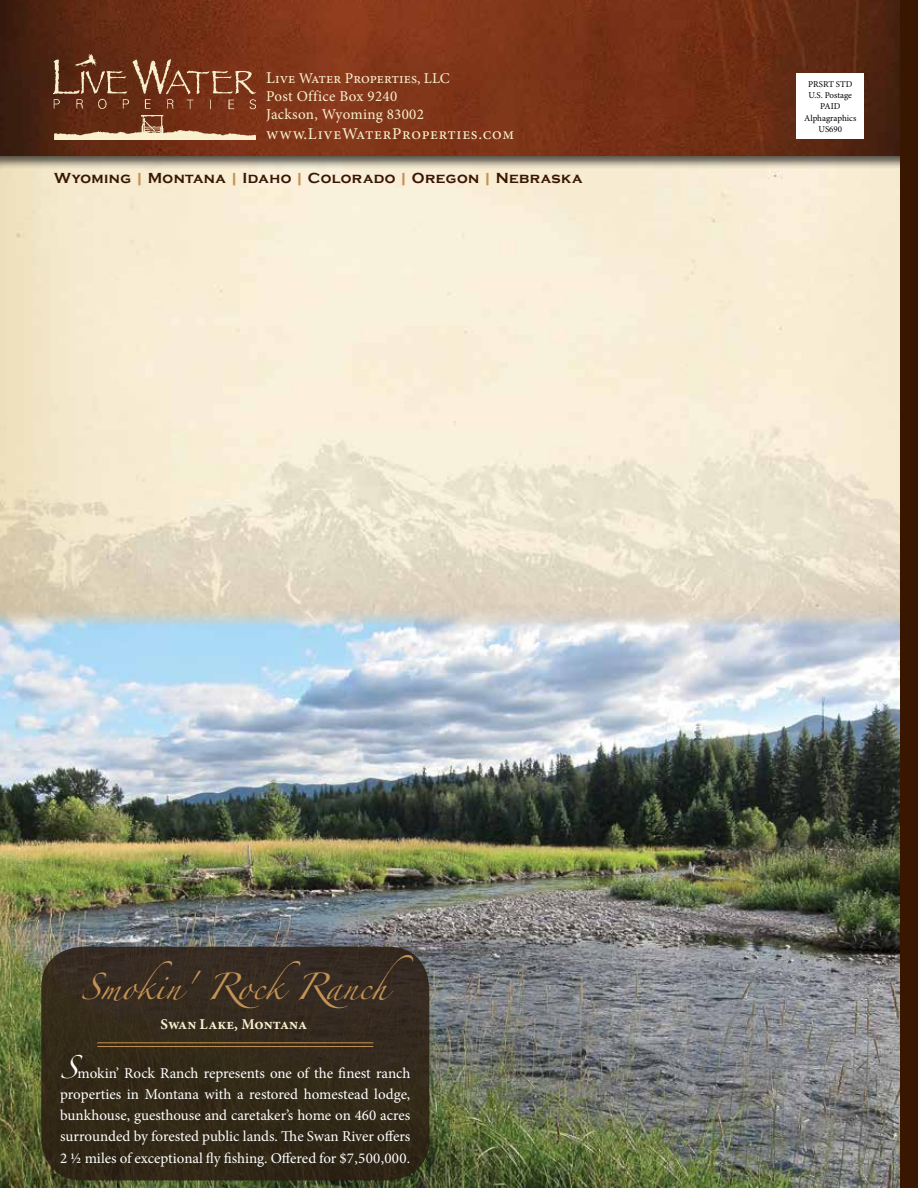
<style>
.page{position:relative;width:918px;height:1188px;background:#fff}
.page>*{position:absolute;margin:0;border:0;box-sizing:border-box;transform-origin:0 0}
.t1{font:24px "Zapfino";color:#c59356}
.t2{font:16.5px "Minion Pro";letter-spacing:.04em;color:#f9f0cf}
.t3{font:15px/21.1px "Minion Pro";color:#fff;text-align:justify}
.t4{font:15px/18px "Minion Pro";color:#f9f0cf}
.t5{font:700 15px "Copperplate Gothic";letter-spacing:.025em;color:#381600}
.t6{font:700 15px "Minion Pro";letter-spacing:-.005em;color:#f9f0cf}
.t7{font:9px/11.2px "Minion Pro";color:#000;text-align:center}
.s1{font-size:16.5px}
.s2{color:#c59356}
.s3{font-family:"Zapfino";font-size:21px}
</style>
<div class="page">
<div style="left:0;top:0;width:918px;height:169px;background:#000;opacity:.66"></div>
<img style="left:0;top:0;width:900px;height:156px">
<img style="left:0;top:606px;width:900px;height:582px">
<img style="left:54px;top:54px;width:201px;height:85px">
<div style="left:41px;top:947px;width:388px;height:233px;background:#342a1a;border-radius:41px"></div>
<hr style="left:97px;top:1042px;width:276px;height:1px;background:#c59356">
<hr style="left:97px;top:1046px;width:276px;height:1px;background:#c59356">
<div style="left:900px;top:0;width:18px;height:1188px;background:#381600"></div>
<div style="left:797px;top:73px;width:67px;height:66px;background:#fff"></div>
<p class="t4" style="left:266px;top:69px;width:185px"><span class="s1">L</span>ive Water Properties, LLC<br>Post Office Box 9240<br>Jackson, Wyoming 83002</p>
<p class="t2" style="left:266px;top:123px;width:250px">www.LiveWaterProperties.com</p>
<p class="t5" style="left:54px;top:169px;width:530px">Wyoming <span class="s2">|</span> Montana <span class="s2">|</span> Idaho <span class="s2">|</span> Colorado <span class="s2">|</span> Oregon <span class="s2">|</span> Nebraska</p>
<p class="t7" style="left:804px;top:78px;width:54px">PRSRT STD<br>U.S. Postage<br>PAID<br>Alphagraphics<br>US690</p>
<h1 class="t1" style="left:81px;top:977px;width:334px">Smokin' RockRanch</h1>
<p class="t6" style="left:161px;top:1014px;width:148px">Swan Lake, Montana</p>
<p class="t3" style="left:60px;top:1063px;width:352px"><span class="s3">S</span>mokin’ Rock Ranch represents one of the finest ranch properties in Montana with a restored homestead lodge, bunkhouse, guesthouse and caretaker’s home on 460 acres surrounded by forested public lands. The Swan River offers 2 ½ miles of exceptional fly fishing. Offered for $7,500,000.</p>
</div>
